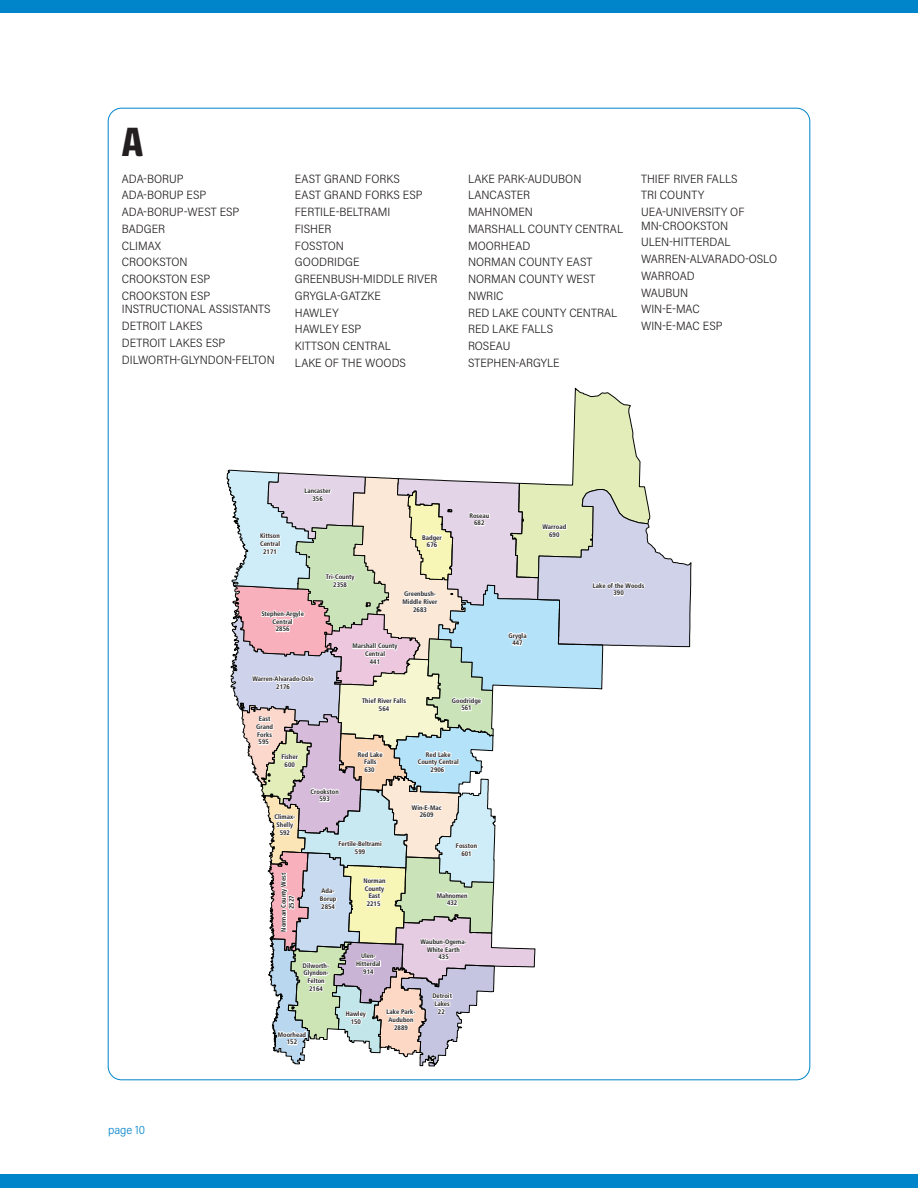
<style>
.page{position:relative;width:918px;height:1188px;background:#fff}
.page>*{position:absolute;margin:0;border:0;box-sizing:border-box;transform-origin:0 0}
.District_Letter{font:600 45px "Urbana";color:#231f20}
.District_Names{font:300 12px/13.5px "Acumin Pro Semi Cond";letter-spacing:.005em;color:#231f20}
.t1{font:300 12px "Acumin Pro Semi Cond";color:#0084ca}
.t2{font:700 condensed 6.6px/7.6px "Frutiger LT Std";color:#231f20;text-align:center}
</style>
<div class="page">
<div style="left:0;top:0;width:918px;height:14px;background:#0084ca"></div>
<div style="left:0;top:1174px;width:918px;height:14px;background:#0084ca"></div>
<svg style="left:227px;top:388px;width:464px;height:678px"></svg>
<p class="District_Letter" style="left:122px;top:116px;width:23px">A</p>
<p class="District_Names" style="left:122px;top:171px;width:63px">ADA-BORUP</p>
<p class="District_Names" style="left:122px;top:188px;width:86px">ADA-BORUP ESP</p>
<p class="District_Names" style="left:122px;top:205px;width:119px">ADA-BORUP-WEST ESP</p>
<p class="District_Names" style="left:122px;top:221px;width:45px">BADGER</p>
<p class="District_Names" style="left:122px;top:238px;width:41px">CLIMAX</p>
<p class="District_Names" style="left:122px;top:255px;width:67px">CROOKSTON</p>
<p class="District_Names" style="left:122px;top:272px;width:90px">CROOKSTON ESP</p>
<p class="District_Names" style="left:122px;top:288px;width:150px">CROOKSTON ESP<br>INSTRUCTIONAL ASSISTANTS</p>
<p class="District_Names" style="left:122px;top:319px;width:82px">DETROIT LAKES</p>
<p class="District_Names" style="left:122px;top:335px;width:105px">DETROIT LAKES ESP</p>
<p class="District_Names" style="left:122px;top:352px;width:154px">DILWORTH-GLYNDON-FELTON</p>
<p class="District_Names" style="left:295px;top:171px;width:107px">EAST GRAND FORKS</p>
<p class="District_Names" style="left:295px;top:188px;width:129px">EAST GRAND FORKS ESP</p>
<p class="District_Names" style="left:295px;top:205px;width:97px">FERTILE-BELTRAMI</p>
<p class="District_Names" style="left:295px;top:221px;width:38px">FISHER</p>
<p class="District_Names" style="left:295px;top:238px;width:50px">FOSSTON</p>
<p class="District_Names" style="left:295px;top:255px;width:66px">GOODRIDGE</p>
<p class="District_Names" style="left:295px;top:272px;width:144px">GREENBUSH-MIDDLE RIVER</p>
<p class="District_Names" style="left:295px;top:288px;width:87px">GRYGLA-GATZKE</p>
<p class="District_Names" style="left:295px;top:305px;width:45px">HAWLEY</p>
<p class="District_Names" style="left:295px;top:322px;width:68px">HAWLEY ESP</p>
<p class="District_Names" style="left:295px;top:339px;width:97px">KITTSON CENTRAL</p>
<p class="District_Names" style="left:295px;top:355px;width:113px">LAKE OF THE WOODS</p>
<p class="District_Names" style="left:468px;top:171px;width:115px">LAKE PARK-AUDUBON</p>
<p class="District_Names" style="left:468px;top:188px;width:63px">LANCASTER</p>
<p class="District_Names" style="left:468px;top:205px;width:67px">MAHNOMEN</p>
<p class="District_Names" style="left:468px;top:221px;width:157px">MARSHALL COUNTY CENTRAL</p>
<p class="District_Names" style="left:468px;top:238px;width:64px">MOORHEAD</p>
<p class="District_Names" style="left:468px;top:255px;width:126px">NORMAN COUNTY EAST</p>
<p class="District_Names" style="left:468px;top:272px;width:129px">NORMAN COUNTY WEST</p>
<p class="District_Names" style="left:468px;top:288px;width:37px">NWRIC</p>
<p class="District_Names" style="left:468px;top:305px;width:151px">RED LAKE COUNTY CENTRAL</p>
<p class="District_Names" style="left:468px;top:322px;width:87px">RED LAKE FALLS</p>
<p class="District_Names" style="left:468px;top:339px;width:44px">ROSEAU</p>
<p class="District_Names" style="left:468px;top:355px;width:93px">STEPHEN-ARGYLE</p>
<p class="District_Names" style="left:641px;top:171px;width:98px">THIEF RIVER FALLS</p>
<p class="District_Names" style="left:641px;top:188px;width:65px">TRI COUNTY</p>
<p class="District_Names" style="left:641px;top:205px;width:105px">UEA-UNIVERSITY OF<br>MN-CROOKSTON</p>
<p class="District_Names" style="left:641px;top:235px;width:91px">ULEN-HITTERDAL</p>
<p class="District_Names" style="left:641px;top:252px;width:138px">WARREN-ALVARADO-OSLO</p>
<p class="District_Names" style="left:641px;top:268px;width:55px">WARROAD</p>
<p class="District_Names" style="left:641px;top:285px;width:49px">WAUBUN</p>
<p class="District_Names" style="left:641px;top:302px;width:60px">WIN-E-MAC</p>
<p class="District_Names" style="left:641px;top:319px;width:83px">WIN-E-MAC ESP</p>
<p class="t2" style="left:260px;top:532px;width:22px">Kittson<br>Central<br>2171</p>
<p class="t2" style="left:305px;top:487px;width:28px">Lancaster<br>356</p>
<p class="t2" style="left:326px;top:573px;width:30px">Tri-County<br>2358</p>
<p class="t2" style="left:261px;top:610px;width:44px">Stephen-Argyle<br>Central<br>2856</p>
<p class="t2" style="left:422px;top:534px;width:21px">Badger<br>676</p>
<p class="t2" style="left:402px;top:590px;width:37px">Greenbush-<br>Middle River<br>2683</p>
<p class="t2" style="left:252px;top:675px;width:63px">Warren-Alvarado-Oslo<br>2176</p>
<p class="t2" style="left:256px;top:715px;width:18px">East<br>Grand<br>Forks<br>595</p>
<p class="t2" style="left:353px;top:642px;width:46px">Marshall County<br>Central<br>441</p>
<p class="t2" style="left:362px;top:697px;width:45px">Thief River Falls<br>564</p>
<p class="t2" style="left:469px;top:512px;width:21px">Roseau<br>682</p>
<p class="t2" style="left:452px;top:697px;width:31px">Goodridge<br>561</p>
<p class="t2" style="left:542px;top:523px;width:25px">Warroad<br>690</p>
<p class="t2" style="left:508px;top:632px;width:20px">Grygla<br>447</p>
<p class="t2" style="left:593px;top:582px;width:53px">Lake of the Woods<br>390</p>
<p class="t2" style="left:282px;top:753px;width:18px">Fisher<br>600</p>
<p class="t2" style="left:275px;top:813px;width:22px">Climax-<br>Shelly<br>592</p>
<p class="t2" style="left:280px;top:932px;width:60px;rotate:-90deg">Norman County West<br>2527</p>
<p class="t2" style="left:311px;top:788px;width:30px">Crookston<br>593</p>
<p class="t2" style="left:358px;top:750px;width:27px">Red Lake<br>Falls<br>630</p>
<p class="t2" style="left:338px;top:840px;width:45px">Fertile-Beltrami<br>599</p>
<p class="t2" style="left:418px;top:750px;width:43px">Red Lake<br>County Central<br>2906</p>
<p class="t2" style="left:412px;top:804px;width:31px">Win-E-Mac<br>2609</p>
<p class="t2" style="left:456px;top:842px;width:23px">Fosston<br>601</p>
<p class="t2" style="left:363px;top:877px;width:23px">Norman<br>County<br>East<br>2215</p>
<p class="t2" style="left:320px;top:887px;width:18px;text-align:left">Ada-<br>Borup<br>2854</p>
<p class="t2" style="left:437px;top:891px;width:32px">Mahnomen<br>432</p>
<p class="t1" style="left:108px;top:1122px;width:39px">page 10</p>
<p class="t2" style="left:303px;top:962px;width:28px">Dilworth-<br>Glyndon-<br>Felton<br>2164</p>
<p class="t2" style="left:278px;top:1031px;width:30px">Moorhead<br>152</p>
<p class="t2" style="left:356px;top:952px;width:26px">Ulen-<br>Hitterdal<br>914</p>
<p class="t2" style="left:420px;top:938px;width:48px">Waubun-Ogema-<br>White Earth<br>435</p>
<p class="t2" style="left:346px;top:1010px;width:22px">Hawley<br>150</p>
<p class="t2" style="left:387px;top:1008px;width:30px">Lake Park-<br>Audubon<br>2889</p>
<p class="t2" style="left:432px;top:992px;width:21px">Detroit<br>Lakes<br>22</p>
</div>
